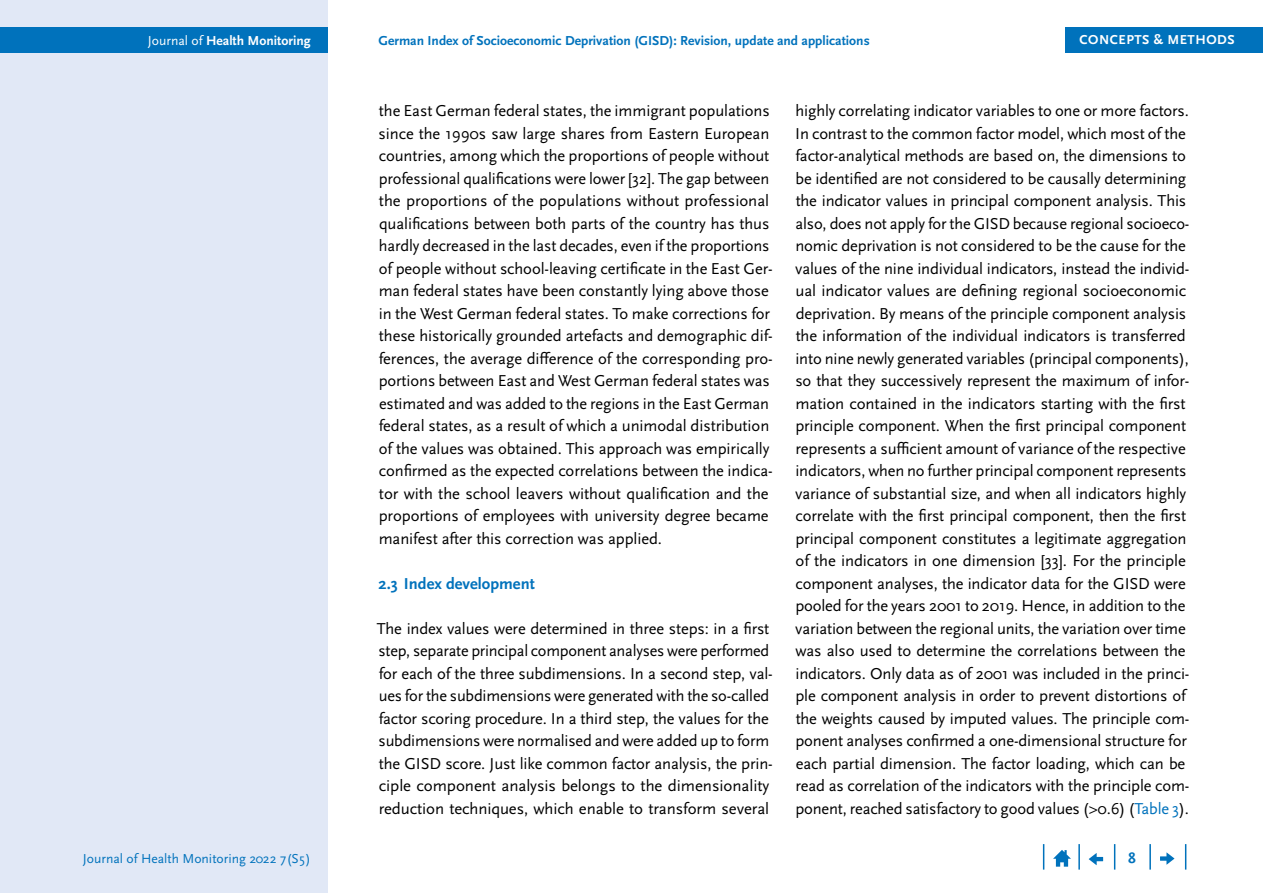
<style>
.page{position:relative;width:1263px;height:893px;background:#fff}
.page>*{position:absolute;margin:0;border:0;box-sizing:border-box;transform-origin:0 0}
.Copy{font:16.5px/22.5px "Scala Sans Pro";letter-spacing:-.01em;color:#000}
.Copy_Einzug{font:16.5px/22.5px "Scala Sans Pro";letter-spacing:-.005em;color:#000}
.t1{font:700 16.5px "Scala Sans Pro";color:#0072bc}
.t2{font:700 15.75px "Scala Sans Pro";color:#0072bc}
.t3{font:700 13.65px "Scala Sans Pro";color:#0072bc}
.t4{font:13.65px "Scala Sans Pro";color:#0072bc}
.t5{font:700 13.65px "Scala Sans Pro";color:#fff}
.t6{font:700 13.5px "Scala Sans Pro";letter-spacing:.04em;color:#fff}
.s1{font-weight:400}
.s2{color:#0072bc}
</style>
<div class="page">
<div style="left:0;top:0;width:327px;height:893px;background:#e1e8f6"></div>
<div style="left:0;top:28px;width:327px;height:25px;background:#0072bc"></div>
<svg style="left:1185px;top:844px;width:1px;height:26px"></svg>
<hr style="left:1149px;top:844px;width:2px;height:26px;background:#0072bc">
<svg style="left:1114px;top:844px;width:1px;height:26px"></svg>
<hr style="left:1078px;top:844px;width:2px;height:26px;background:#0072bc">
<svg style="left:1043px;top:844px;width:1px;height:26px"></svg>
<svg style="left:1053px;top:850px;width:18px;height:17px"></svg>
<svg style="left:1089px;top:853px;width:14px;height:12px"></svg>
<svg style="left:1160px;top:852px;width:14px;height:13px"></svg>
<div style="left:1065px;top:28px;width:198px;height:25px;background:#0072bc"></div>
<p class="t5" style="left:148px;top:33px;width:164px"><span class="s1">Journal of</span> Health Monitoring</p>
<p class="t3" style="left:378px;top:33px;width:493px">German Index of Socioeconomic Deprivation (GISD): Revision, update and applications</p>
<p class="t6" style="left:1079px;top:32px;width:157px">CONCEPTS &amp; METHODS</p>
<p class="t4" style="left:83px;top:850px;width:229px">Journal of Health Monitoring 2022 7(S5)</p>
<p class="Copy_Einzug" style="left:379px;top:99px;width:396px">the East German federal states, the immigrant populations since the 1990s saw large shares from Eastern European countries, among which the proportions of people without professional qualifications were lower [32]. The gap between the proportions of the populations without professional qualifications between both parts of the country has thus hardly decreased in the last decades, even if the proportions of people without school-leaving certificate in the East Ger&shy;man federal states have been constantly lying above those in the West German federal states. To make corrections for these historically grounded artefacts and demographic dif&shy;ferences, the average difference of the corresponding pro&shy;portions between East and West German federal states was estimated and was added to the regions in the East German federal states, as a result of which a unimodal distribution of the values was obtained. This approach was empirically confirmed as the expected correlations between the indica&shy;tor with the school leavers without qualification and the proportions of employees with university degree became manifest after this correction was applied.</p>
<h4 class="t1" style="left:379px;top:573px;width:158px">2.3 Index development</h4>
<p class="Copy" style="left:377px;top:617px;width:397px">The index values were determined in three steps: in a first step, separate principal component analyses were performed for each of the three subdimensions. In a second step, val&shy;ues for the subdimensions were generated with the so-called factor scoring procedure. In a third step, the values for the subdimensions were normalised and were added up to form the GISD score. Just like common factor analysis, the prin&shy;ciple component analysis belongs to the dimensionality reduction techniques, which enable to transform several</p>
<p class="Copy" style="left:795px;top:99px;width:396px">highly correlating indicator variables to one or more factors.<br>In contrast to the common factor model, which most of the factor-analytical methods are based on, the dimensions to be identified are not considered to be causally determining the indicator values in principal component analysis. This also, does not apply for the GISD because regional socioeco&shy;nomic deprivation is not considered to be the cause for the values of the nine individual indicators, instead the individ&shy;ual indicator values are defining regional socioeconomic deprivation. By means of the principle component analysis the information of the individual indicators is transferred into nine newly generated variables (principal components), so that they successively represent the maximum of infor&shy;mation contained in the indicators starting with the first principle component. When the first principal component represents a sufficient amount of variance of the respective indicators, when no further principal component represents variance of substantial size, and when all indicators highly correlate with the first principal component, then the first principal component constitutes a legitimate aggregation of the indicators in one dimension [33]. For the principle component analyses, the indicator data for the GISD were pooled for the years 2001 to 2019. Hence, in addition to the variation between the regional units, the variation over time was also used to determine the correlations between the indicators. Only data as of 2001 was included in the princi&shy;ple component analysis in order to prevent distortions of the weights caused by imputed values. The principle com&shy;ponent analyses confirmed a one-dimensional structure for each partial dimension. The factor loading, which can be read as correlation of the indicators with the principle com&shy;ponent, reached satisfactory to good values (&gt;0.6) (<span class="s2">Table 3</span>).</p>
<p class="t2" style="left:1128px;top:849px;width:9px">8</p>
</div>
